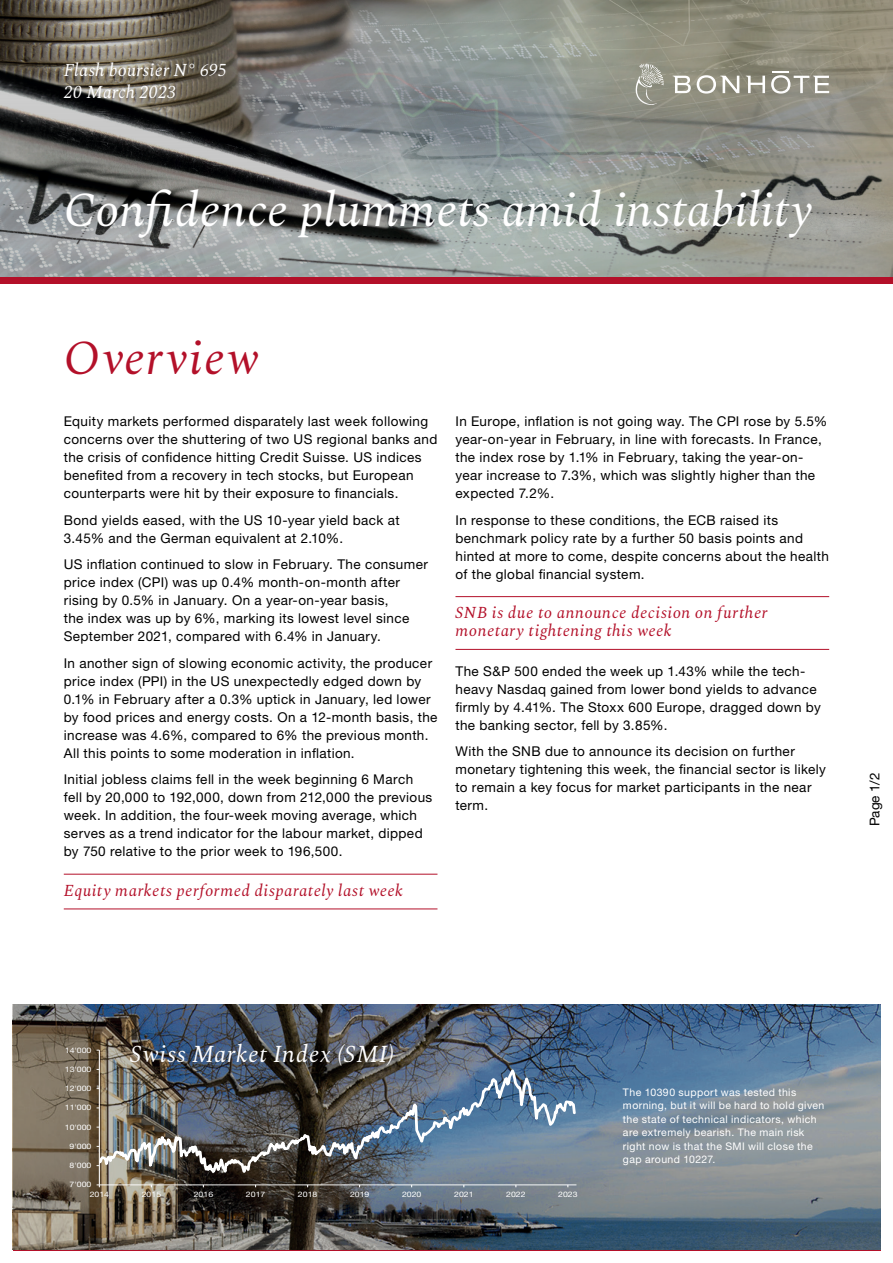
<style>
.page{position:relative;width:893px;height:1263px;background:#fff}
.page>*{position:absolute;margin:0;border:0;box-sizing:border-box;transform-origin:0 0}
.t1{font:italic 48px "Spectral";color:#fff}
.t2{font:italic 48px "Spectral";letter-spacing:.025em;color:#b31029}
.t3{font:italic 24px "Spectral";letter-spacing:.03em;color:#fff}
.t4{font:italic 18px "Spectral";letter-spacing:.01em;color:#fff}
.t5{font:italic 16.5px/18px "Spectral";letter-spacing:.035em;color:#b31029}
.t6{font:13.5px/18px "Helvetica Neue LT Std";letter-spacing:.03em;color:#000}
.t7{font:10.5px/13.5px "Helvetica Neue LT Std";letter-spacing:.035em;color:#fff}
.t8{font:7.5px "Helvetica Neue LT Std";color:#fff;scale:1.16 1}
</style>
<div class="page">
<img style="left:13px;top:1005px;width:867px;height:245px">
<svg style="left:0;top:0;width:893px;height:38px;background:#7d7a6e"></svg>
<svg style="left:0;top:38px;width:893px;height:240px;background:#848681"></svg>
<div style="left:0;top:278px;width:893px;height:6px;background:#b31029"></div>
<hr style="left:99px;top:1050px;width:1px;height:135px;background:#fff">
<hr style="left:99px;top:1184px;width:477px;height:1px;background:#fff">
<img style="left:99px;top:1064px;width:478px;height:120px">
<hr style="left:64px;top:874px;width:373px;height:1px;background:#b31029">
<hr style="left:64px;top:908px;width:373px;height:1px;background:#b31029">
<hr style="left:455px;top:596px;width:374px;height:1px;background:#b31029">
<hr style="left:455px;top:649px;width:374px;height:1px;background:#b31029">
<h3 class="t4" style="left:64px;top:57px;width:165px">Flash boursier N° 695</h3>
<h3 class="t4" style="left:64px;top:79px;width:114px">20 March 2023</h3>
<h1 class="t1" style="left:64px;top:175px;width:750px">Confidence plummets amid instability</h1>
<h1 class="t2" style="left:64px;top:324px;width:196px">Overview</h1>
<p class="t6" style="left:64px;top:412px;width:375px">Equity markets performed disparately last week following concerns over the shuttering of two US regional banks and the crisis of confidence hitting Credit Suisse. US indices benefited from a recovery in tech stocks, but European counterparts were hit by their exposure to financials.</p>
<p class="t6" style="left:64px;top:511px;width:337px">Bond yields eased, with the US 10-year yield back at<br>3.45% and the German equivalent at 2.10%.</p>
<p class="t6" style="left:64px;top:555px;width:366px">US inflation continued to slow in February. The consumer price index (CPI) was up 0.4% month-on-month after rising by 0.5% in January. On a year-on-year basis,<br>the index was up by 6%, marking its lowest level since September 2021, compared with 6.4% in January.</p>
<p class="t6" style="left:64px;top:654px;width:375px">In another sign of slowing economic activity, the producer price index (PPI) in the US unexpectedly edged down by 0.1% in February after a 0.3% uptick in January, led lower by food prices and energy costs. On a 12-month basis, the increase was 4.6%, compared to 6% the previous month.<br>All this points to some moderation in inflation.</p>
<p class="t6" style="left:64px;top:770px;width:370px">Initial jobless claims fell in the week beginning 6 March fell by 20,000 to 192,000, down from 212,000 the previous week. In addition, the four-week moving average, which serves as a trend indicator for the labour market, dipped by 750 relative to the prior week to 196,500.</p>
<p class="t5" style="left:64px;top:880px;width:341px">Equity markets performed disparately last week</p>
<p class="t6" style="left:455px;top:412px;width:373px">In Europe, inflation is not going way. The CPI rose by 5.5% year-on-year in February, in line with forecasts. In France, the index rose by 1.1% in February, taking the year-on&shy;year increase to 7.3%, which was slightly higher than the expected 7.2%.</p>
<p class="t6" style="left:455px;top:511px;width:375px">In response to these conditions, the ECB raised its benchmark policy rate by a further 50 basis points and hinted at more to come, despite concerns about the health of the global financial system.</p>
<p class="t5" style="left:455px;top:603px;width:314px">SNB is due to announce decision on further monetary tightening this week</p>
<p class="t6" style="left:455px;top:661px;width:367px">The S&amp;P 500 ended the week up 1.43% while the tech&shy;heavy Nasdaq gained from lower bond yields to advance firmly by 4.41%. The Stoxx 600 Europe, dragged down by the banking sector, fell by 3.85%.</p>
<p class="t6" style="left:455px;top:742px;width:372px">With the SNB due to announce its decision on further monetary tightening this week, the financial sector is likely to remain a key focus for market participants in the near term.</p>
<p class="t6" style="left:866px;top:826px;width:55px;rotate:-90deg">Page 1/2</p>
<p class="t8" style="left:65px;top:1045px;width:25px">14'000</p>
<p class="t8" style="left:65px;top:1065px;width:25px">13'000</p>
<p class="t8" style="left:65px;top:1084px;width:25px">12'000</p>
<p class="t8" style="left:65px;top:1103px;width:25px">11'000</p>
<p class="t8" style="left:65px;top:1122px;width:25px">10'000</p>
<p class="t8" style="left:70px;top:1142px;width:20px">9'000</p>
<p class="t8" style="left:70px;top:1161px;width:20px">8'000</p>
<p class="t8" style="left:70px;top:1180px;width:20px">7'000</p>
<h2 class="t3" style="left:130px;top:1036px;width:266px">Swiss Market Index (SMI)</h2>
<p class="t8" style="left:90px;top:1190px;width:18px">2014</p>
<p class="t8" style="left:142px;top:1190px;width:18px">2015</p>
<p class="t8" style="left:194px;top:1190px;width:18px">2016</p>
<p class="t8" style="left:246px;top:1190px;width:18px">2017</p>
<p class="t8" style="left:298px;top:1190px;width:18px">2018</p>
<p class="t8" style="left:350px;top:1190px;width:18px">2019</p>
<p class="t8" style="left:402px;top:1190px;width:18px">2020</p>
<p class="t8" style="left:454px;top:1190px;width:18px">2021</p>
<p class="t8" style="left:506px;top:1190px;width:18px">2022</p>
<p class="t8" style="left:558px;top:1190px;width:18px">2023</p>
<p class="t7" style="left:623px;top:1085px;width:203px">The 10390 support was tested this morning, but it will be hard to hold given the state of technical indicators, which are extremely bearish. The main risk right now is that the SMI will close the gap around 10227.</p>
</div>
